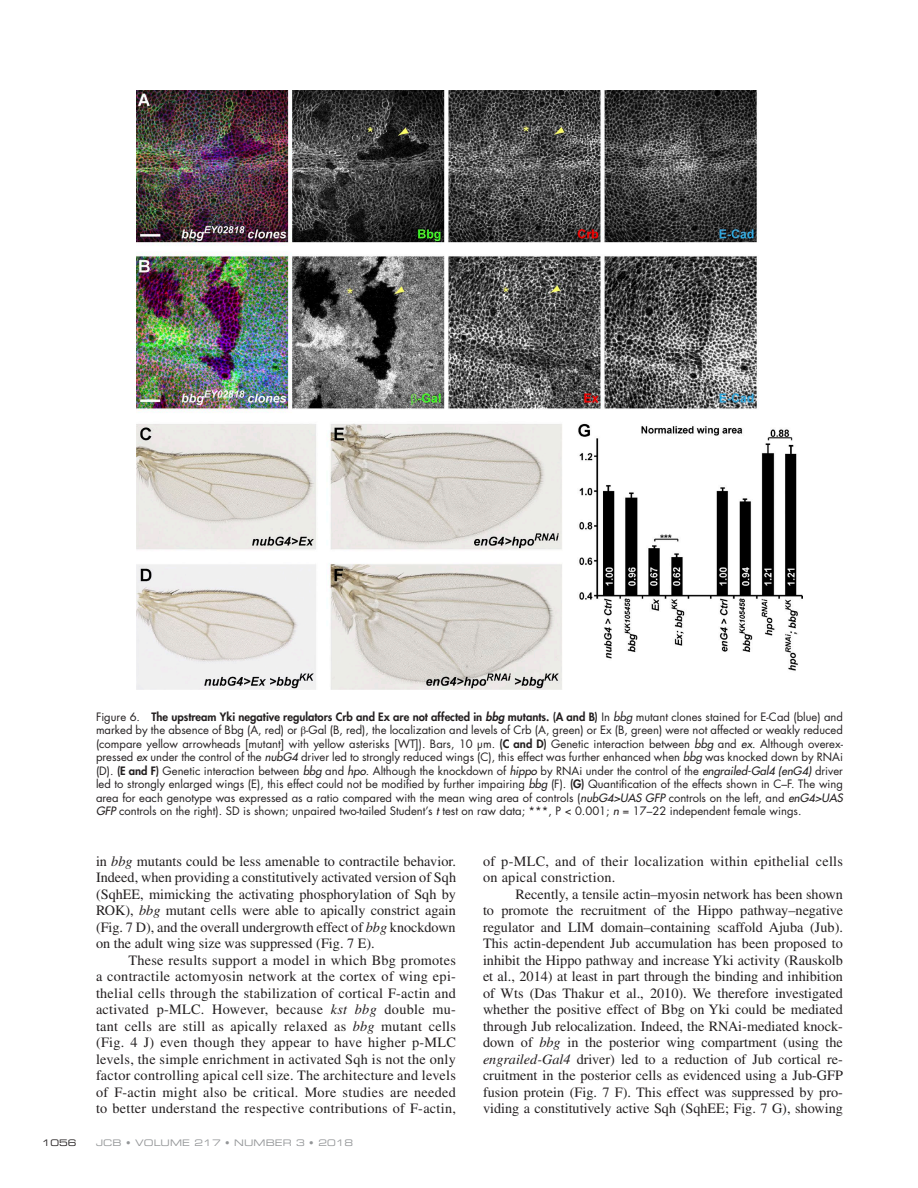
<style>
.page{position:relative;width:918px;height:1188px;background:#fff}
.page>*{position:absolute;margin:0;border:0;box-sizing:border-box;transform-origin:0 0}
.t1{font:14.25px/16.5px "Times LT Std";letter-spacing:.02em;color:#231f20;text-align:justify}
.t2{font:11.25px/13.5px "Futura Std";color:#231f20;text-align:justify}
.t3{font:9px "Eurostile LT Std Ex 2";letter-spacing:.01em;color:#949698}
.t4{font:9px "Eurostile LT Std Ex 2";color:#231f20}
.s1{font-weight:800}
.s2{font-weight:800;font-style:italic}
.s3{font-weight:500;font-style:italic}
.s4{font-family:"STIX General"}
.s5{font-style:italic}
</style>
<div class="page">
<img style="left:136px;top:90px;width:667px;height:599px">
<p class="t2" style="left:96px;top:710px;width:749px">Figure 6. <span class="s1">The upstream Yki negative regulators Crb and Ex are not affected in</span> <span class="s2">bbg</span> <span class="s1">mutants. (A and B)</span> In <span class="s3">bbg</span> mutant clones stained for E-Cad (blue) and marked by the absence of Bbg (A, red) or <span class="s4">β</span>-Gal (B, red), the localization and levels of Crb (A, green) or Ex (B, green) were not affected or weakly reduced (compare yellow arrowheads [mutant] with yellow asterisks [WT]). Bars, 10 µm. <span class="s1">(C and D)</span> Genetic interaction between <span class="s3">bbg</span> and <span class="s3">ex</span>. Although overex&shy;pressed <span class="s3">ex</span> under the control of the <span class="s3">nubG4</span> driver led to strongly reduced wings (C), this effect was further enhanced when <span class="s3">bbg</span> was knocked down by RNAi (D). <span class="s1">(E and F)</span> Genetic interaction between <span class="s3">bbg</span> and <span class="s3">hpo</span>. Although the knockdown of <span class="s3">hippo</span> by RNAi under the control of the <span class="s3">engrailed-Gal4 (enG4)</span> driver led to strongly enlarged wings (E), this effect could not be modified by further impairing <span class="s3">bbg</span> (F). <span class="s1">(G)</span> Quantification of the effects shown in C–F. The wing area for each genotype was expressed as a ratio compared with the mean wing area of controls (<span class="s3">nubG4&gt;UAS GFP</span> controls on the left, and <span class="s3">enG4&gt;UAS GFP</span> controls on the right). SD is shown; unpaired two-tailed Student’s <span class="s3">t</span> test on raw data; ***, P &lt; 0.001; <span class="s3">n</span> = 17–22 independent female wings.</p>
<p class="t1" style="left:96px;top:852px;width:362px">in <span class="s5">bbg</span> mutants could be less amenable to contractile behavior.<br>Indeed, when providing a constitutively activated version of Sqh (SqhEE, mimicking the activating phosphorylation of Sqh by ROK), <span class="s5">bbg</span> mutant cells were able to apically constrict again (Fig. 7 D), and the overall undergrowth effect of <span class="s5">bbg</span> knockdown on the adult wing size was suppressed (Fig. 7 E).</p>
<p class="t1" style="left:96px;top:951px;width:362px;text-indent:32px">These results support a model in which Bbg promotes a contractile actomyosin network at the cortex of wing epi&shy;thelial cells through the stabilization of cortical F-actin and activated p-MLC. However, because <span class="s5">kst bbg</span> double mu&shy;tant cells are still as apically relaxed as <span class="s5">bbg</span> mutant cells (Fig. 4 J) even though they appear to have higher p-MLC levels, the simple enrichment in activated Sqh is not the only factor controlling apical cell size. The architecture and levels of F-actin might also be critical. More studies are needed to better understand the respective contributions of F-actin,</p>
<p class="t4" style="left:42px;top:1136px;width:36px">1056</p>
<p class="t3" style="left:96px;top:1136px;width:259px">JCB • VOLUME 217 • NUMBER 3 • 2018</p>
<p class="t1" style="left:483px;top:852px;width:362px">of p-MLC, and of their localization within epithelial cells on apical constriction.</p>
<p class="t1" style="left:483px;top:885px;width:362px;text-indent:32px">Recently, a tensile actin–myosin network has been shown to promote the recruitment of the Hippo pathway–negative regulator and LIM domain–containing scaffold Ajuba (Jub).<br>This actin-dependent Jub accumulation has been proposed to inhibit the Hippo pathway and increase Yki activity (Rauskolb et al., 2014) at least in part through the binding and inhibition of Wts (Das Thakur et al., 2010). We therefore investigated whether the positive effect of Bbg on Yki could be mediated through Jub relocalization. Indeed, the RNAi-mediated knock&shy;down of <span class="s5">bbg</span> in the posterior wing compartment (using the <span class="s5">engrailed-Gal4</span> driver) led to a reduction of Jub cortical re&shy;cruitment in the posterior cells as evidenced using a Jub-GFP fusion protein (Fig. 7 F). This effect was suppressed by pro&shy;viding a constitutively active Sqh (SqhEE; Fig. 7 G), showing</p>
</div>
